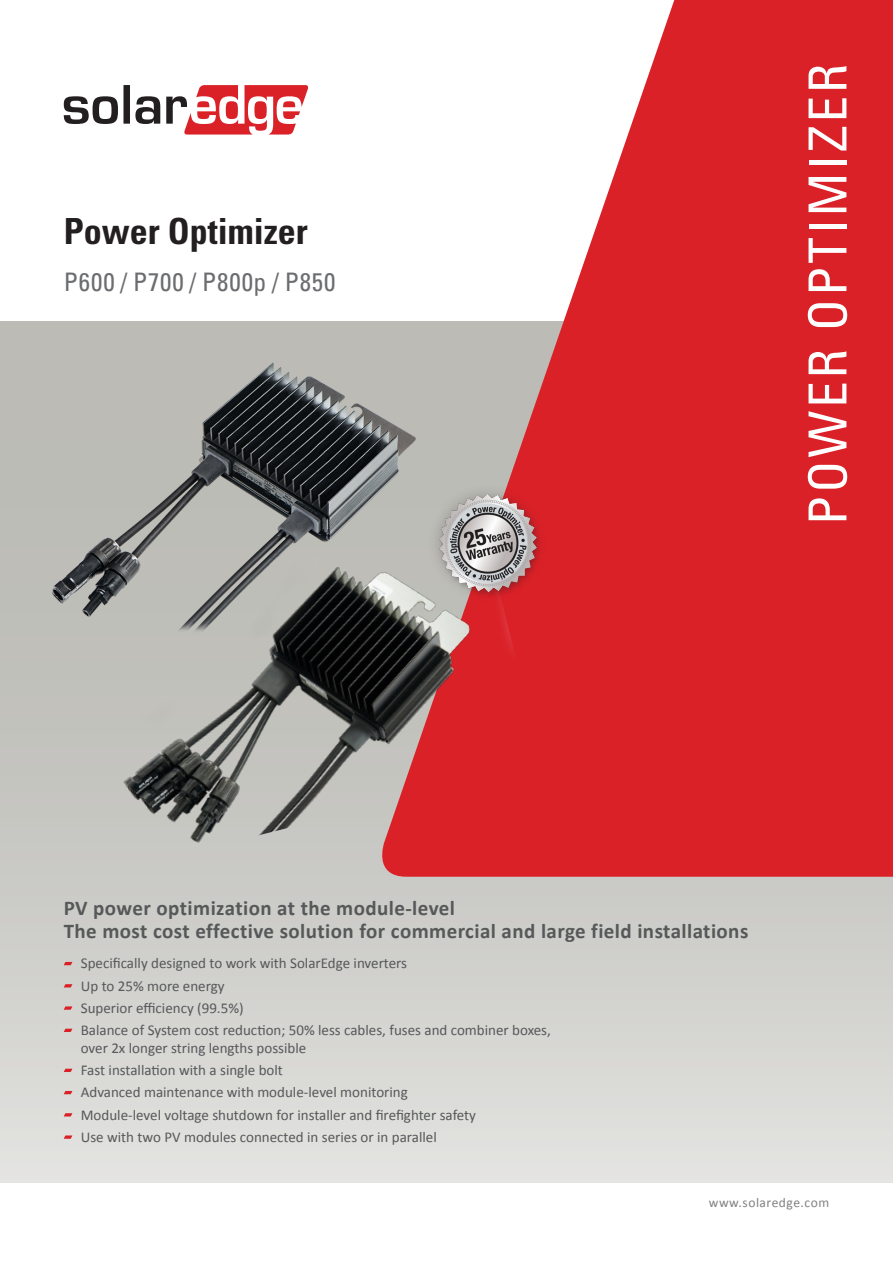
<style>
.page{position:relative;width:893px;height:1263px;background:#fff}
.page>*{position:absolute;margin:0;border:0;box-sizing:border-box;transform-origin:0 0}
.pg1_Family_vertical{font:condensed 52.5px "Univers LT Std";letter-spacing:.06em;color:#fff}
.pg1_Product_Header{font:700 condensed 36px "Univers LT Std";color:#231f20}
.pg1_Product_Part-No{font:condensed 25.5px "Univers LT Std";letter-spacing:.04em;color:#6c6d70}
.pg1_Text_bold{font:700 21px/22.5px "Calibri";letter-spacing:.02em;color:#57585a}
.Pg1_Text_Bullets{font:15px "Calibri";color:#57585a}
.pg1_Text_URL{font:13.5px "Calibri";letter-spacing:.04em;color:#808180}
</style>
<div class="page">
<div style="left:0;top:321px;width:893px;height:861px;background:linear-gradient(to bottom,#b4b3ae,#dbdbd8)"></div>
<svg style="left:372px;top:0;width:521px;height:877px;fill:#da2128"></svg>
<svg style="left:64px;top:85px;width:244px;height:50px"></svg>
<img style="left:42px;top:357px;width:388px;height:147px">
<div style="left:426px;top:482px;width:123px;height:122px;background:#231f20;opacity:.25"></div>
<img style="left:435px;top:491px;width:105px;height:13px">
<img style="left:42px;top:504px;width:501px;height:369px">
<svg style="left:64px;top:962px;width:8px;height:3px"></svg>
<svg style="left:64px;top:984px;width:8px;height:3px"></svg>
<svg style="left:64px;top:1006px;width:8px;height:4px"></svg>
<svg style="left:64px;top:1029px;width:8px;height:3px"></svg>
<svg style="left:64px;top:1069px;width:8px;height:3px"></svg>
<svg style="left:64px;top:1091px;width:8px;height:3px"></svg>
<svg style="left:64px;top:1113px;width:8px;height:3px"></svg>
<svg style="left:64px;top:1135px;width:8px;height:4px"></svg>
<p class="pg1_Product_Header" style="left:64px;top:209px;width:246px">Power Optimizer</p>
<p class="pg1_Product_Part-No" style="left:64px;top:266px;width:273px">P600 P/ 700 P/ 800 P/p 850</p>
<p class="pg1_Family_vertical" style="left:794px;top:525px;width:463px;rotate:-90deg">POWER OPTIMIZER</p>
<p class="pg1_Text_bold" style="left:64px;top:897px;width:686px">PV power optimization at the module-level<br>The most cost effective solution for commercial and large field installations</p>
<p class="Pg1_Text_Bullets" style="left:81px;top:954px;width:328px">Specifically designed to work with SolarEdge inverters</p>
<p class="Pg1_Text_Bullets" style="left:81px;top:976px;width:145px">Up to 25% more energy</p>
<p class="Pg1_Text_Bullets" style="left:81px;top:998px;width:164px">Superior efficiency )99.5%(</p>
<p class="Pg1_Text_Bullets" style="left:81px;top:1021px;width:472px">Balance of System cost reduction; 50% less cables, fuses and combiner boxes,</p>
<p class="Pg1_Text_Bullets" style="left:81px;top:1038px;width:227px">over x2 longer string lengths possible</p>
<p class="Pg1_Text_Bullets" style="left:81px;top:1061px;width:204px">Fast installation with a single bolt</p>
<p class="Pg1_Text_Bullets" style="left:81px;top:1083px;width:329px">Advanced maintenance with module-level monitoring</p>
<p class="Pg1_Text_Bullets" style="left:81px;top:1105px;width:397px">Module-level voltage shutdown for installer and firefighter safety</p>
<p class="Pg1_Text_Bullets" style="left:81px;top:1127px;width:358px">Use with two PV modules connected in series or in parallel</p>
<p class="pg1_Text_URL" style="left:709px;top:1194px;width:122px">www.solaredge.com</p>
</div>
